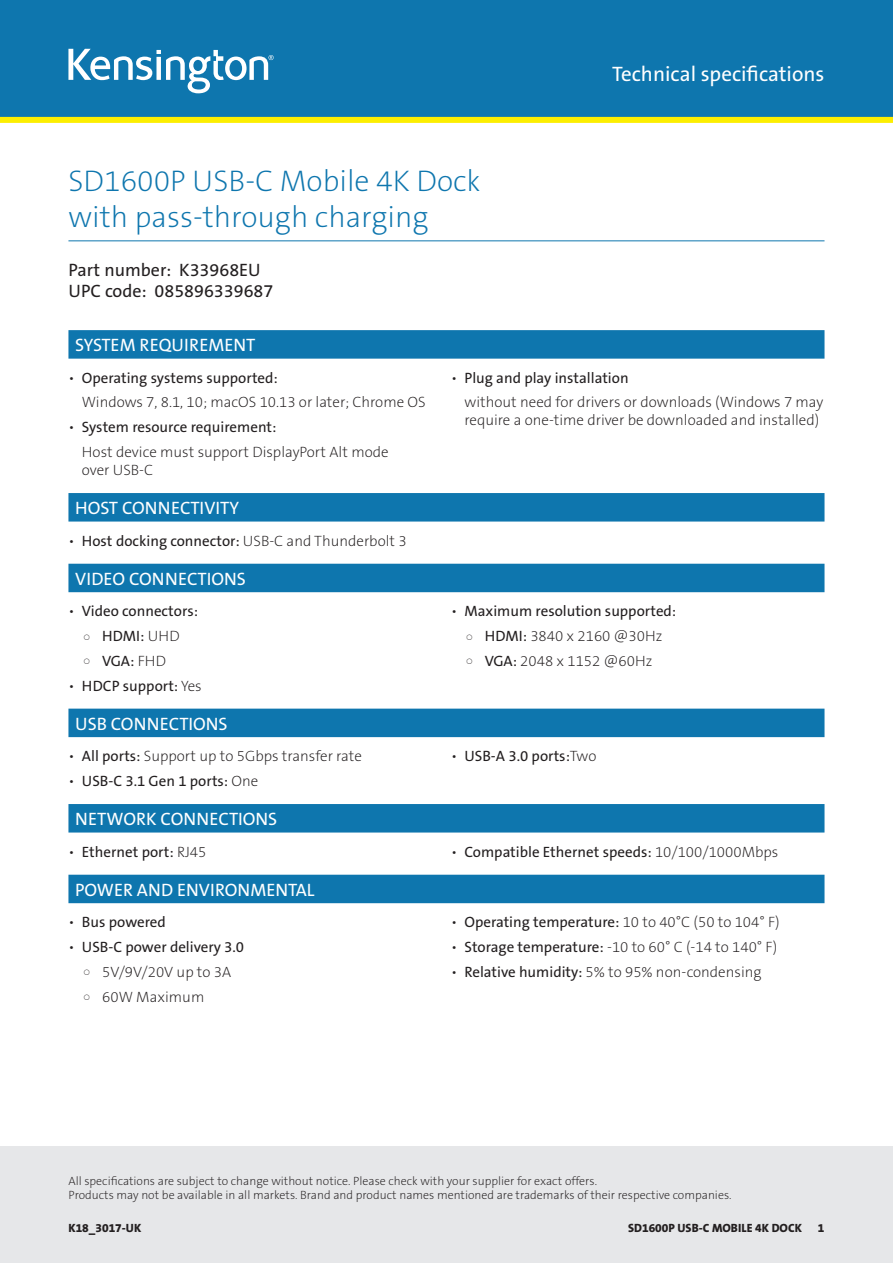
<style>
.page{position:relative;width:893px;height:1263px;background:#fff}
.page>*{position:absolute;margin:0;border:0;box-sizing:border-box;transform-origin:0 0}
.Main_Header_Blue{font:30px/36px "The Sans KENSINGTON2 XL";color:#0e76ae}
.t1{font:21px "The Sans KENSINGTON5 Rg";color:#fff}
.Blue_Bar_Header{font:18px "The Sans KENSINGTON5 Rg";color:#fff}
.Part_No__UPC{font:18px/21.6px "The Sans KENSINGTON5 Rg";color:#231f20}
.Bullets_2_NO_BULLET{font:15px/18px "The Sans KENSINGTON2 XL";color:#231f20}
.t2{font:15px "The Sans KENSINGTON5 Rg";color:#231f20}
.t3{font:12px/14.4px "The Sans KENSINGTON2 XL";color:#231f20}
.t4{font:12px "The Sans KENSINGTON8 XB";color:#231f20}
.s1{font-family:"The Sans KENSINGTON2 XL"}
.s2{font-family:"The Sans KENSINGTON5 Rg"}
</style>
<div class="page">
<div style="left:0;top:1146px;width:893px;height:117px;background:#e6e7e9"></div>
<div style="left:0;top:0;width:893px;height:120px;background:#0e76ae"></div>
<svg style="left:68px;top:49px;width:206px;height:44px"></svg>
<div style="left:0;top:117px;width:893px;height:6px;background:#fcee01"></div>
<hr style="left:68px;top:240px;width:756px;height:1px;background:#0e76ae">
<div style="left:68px;top:330px;width:756px;height:29px;background:#0e76ae"></div>
<div style="left:68px;top:493px;width:756px;height:28px;background:#0e76ae"></div>
<div style="left:68px;top:564px;width:756px;height:28px;background:#0e76ae"></div>
<div style="left:68px;top:709px;width:756px;height:28px;background:#0e76ae"></div>
<div style="left:68px;top:804px;width:756px;height:28px;background:#0e76ae"></div>
<div style="left:68px;top:875px;width:756px;height:28px;background:#0e76ae"></div>
<p class="Main_Header_Blue" style="left:68px;top:164px;width:414px">SD1600P USB-C Mobile 4K Dock with pass-through charging</p>
<p class="Part_No__UPC" style="left:68px;top:259px;width:206px">Part number: K33968EU<br>UPC code: 085896339687</p>
<h2 class="t1" style="left:612px;top:63px;width:214px">Technical specifications</h2>
<p class="Blue_Bar_Header" style="left:75px;top:335px;width:182px">SYSTEM REQUIREMENT</p>
<p class="t2" style="left:68px;top:370px;width:211px"><span class="s1">•</span> Operating systems supported:</p>
<p class="Bullets_2_NO_BULLET" style="left:82px;top:394px;width:345px">Windows 7, 8.1, 10; macOS 10.13 or later; Chrome OS</p>
<p class="t2" style="left:68px;top:419px;width:209px"><span class="s1">•</span> System resource requirement:</p>
<p class="Bullets_2_NO_BULLET" style="left:82px;top:443px;width:308px">Host device must support DisplayPort Alt mode over USB-C</p>
<p class="Blue_Bar_Header" style="left:75px;top:498px;width:165px">HOST CONNECTIVITY</p>
<p class="Bullets_2_NO_BULLET" style="left:68px;top:532px;width:340px">• <span class="s2">Host docking connector:</span> USB-C and Thunderbolt 3</p>
<p class="Blue_Bar_Header" style="left:75px;top:569px;width:172px">VIDEO CONNECTIONS</p>
<p class="t2" style="left:68px;top:603px;width:131px"><span class="s1">•</span> Video connectors:</p>
<p class="t2" style="left:102px;top:628px;width:79px">HDMI: <span class="s1">UHD</span></p>
<p class="t2" style="left:102px;top:653px;width:65px">VGA: <span class="s1">FHD</span></p>
<p class="t2" style="left:68px;top:677px;width:135px"><span class="s1">•</span> HDCP support: <span class="s1">Yes</span></p>
<p class="Blue_Bar_Header" style="left:75px;top:714px;width:154px">USB CONNECTIONS</p>
<p class="Bullets_2_NO_BULLET" style="left:68px;top:747px;width:295px">• <span class="s2">All ports:</span> Support up to 5Gbps transfer rate</p>
<p class="t2" style="left:68px;top:773px;width:191px"><span class="s1">•</span> USB-C 3.1 Gen 1 ports: <span class="s1">One</span></p>
<p class="t2" style="left:451px;top:370px;width:179px"><span class="s1">•</span> Plug and play installation</p>
<p class="Bullets_2_NO_BULLET" style="left:464px;top:394px;width:360px">without need for drivers or downloads (Windows 7 may require a one-time driver be downloaded and installed)</p>
<p class="t2" style="left:451px;top:603px;width:227px"><span class="s1">•</span> Maximum resolution supported:</p>
<p class="Bullets_2_NO_BULLET" style="left:485px;top:627px;width:179px"><span class="s2">HDMI:</span> 3840 x 2160 @30Hz</p>
<p class="Bullets_2_NO_BULLET" style="left:485px;top:652px;width:169px"><span class="s2">VGA:</span> 2048 x 1152 @60Hz</p>
<p class="t2" style="left:451px;top:748px;width:147px"><span class="s1">•</span> USB-A 3.0 ports:<span class="s1">Two</span></p>
<p class="Blue_Bar_Header" style="left:75px;top:809px;width:204px">NETWORK CONNECTIONS</p>
<p class="t2" style="left:68px;top:843px;width:140px"><span class="s1">•</span> Ethernet port: <span class="s1">RJ45</span></p>
<p class="t2" style="left:451px;top:843px;width:329px"><span class="s1">•</span> Compatible Ethernet speeds: <span class="s1">10/100/1000Mbps</span></p>
<p class="Blue_Bar_Header" style="left:75px;top:880px;width:241px">POWER AND ENVIRONMENTAL</p>
<p class="t2" style="left:68px;top:914px;width:99px"><span class="s1">•</span> Bus powered</p>
<p class="t2" style="left:68px;top:939px;width:177px"><span class="s1">•</span> USB-C power delivery 3.0</p>
<p class="Bullets_2_NO_BULLET" style="left:102px;top:963px;width:130px">5V/9V/20V up to 3A</p>
<p class="Bullets_2_NO_BULLET" style="left:102px;top:988px;width:104px">60W Maximum</p>
<p class="t2" style="left:451px;top:914px;width:330px"><span class="s1">•</span> Operating temperature: <span class="s1">10 to 40°C (50 to 104° F)</span></p>
<p class="Bullets_2_NO_BULLET" style="left:451px;top:938px;width:328px">• <span class="s2">Storage temperature:</span> -10 to 60° C (-14 to 140° F)</p>
<p class="Bullets_2_NO_BULLET" style="left:451px;top:963px;width:312px">• <span class="s2">Relative humidity:</span> 5% to 95% non-condensing</p>
<p class="t3" style="left:68px;top:1174px;width:665px">All specifications are subject to change without notice. Please check with your supplier for exact offers.<br>Products may not be available in all markets. Brand and product names mentioned are trademarks of their respective companies.</p>
<p class="t4" style="left:68px;top:1221px;width:74px">K18_3017-UK</p>
<p class="t4" style="left:628px;top:1221px;width:175px">SD1600P USB-C MOBILE 4K DOCK</p>
<p class="t4" style="left:818px;top:1221px;width:8px">1</p>
</div>
